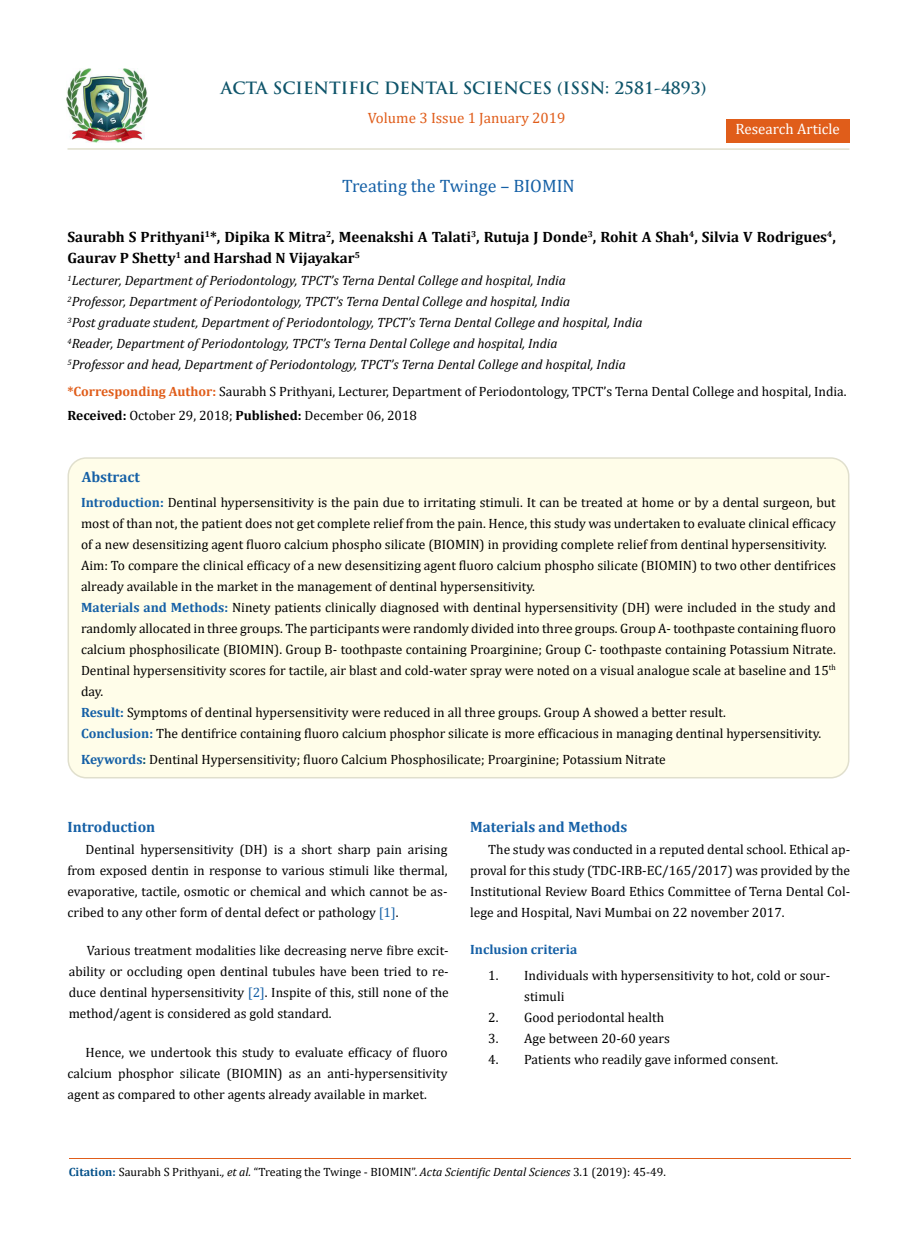
<style>
.page{position:relative;width:917px;height:1260px;background:#fff}
.page>*{position:absolute;margin:0;border:0;box-sizing:border-box;transform-origin:0 0}
.t1{font:18px "Cambria";color:#1560a6}
.t2{font:700 16.5px "Trajan Pro";color:#0e546a}
.t3{font:700 15px/21px "Cambria";color:#000}
.t4{font:700 15px "Cambria";color:#1560a6}
.t5{font:15px "Cambria";color:#e05d1a}
.t6{font:15px "Cambria";color:#fff}
.t7{font:13.5px/21px "Cambria";color:#000;text-align:justify}
.t8{font:italic 13.5px/21px "Cambria";color:#000}
.t9{font:700 13.5px "Cambria";color:#1560a6}
.t10{font:12px "Cambria";color:#000}
.s1{font-weight:700;color:#e05d1a}
.s2{font-weight:700}
.s3{font-weight:700;color:#1560a6}
.s4{font-weight:700;color:#0e546a}
.s5{color:#1560a6}
.s6{font-weight:700;color:#035089}
.s7{font-style:italic}
</style>
<div class="page">
<img style="left:67px;top:68px;width:80px;height:74px">
<div style="left:726px;top:119px;width:123px;height:23px;background:#e05d1a"></div>
<div style="left:68px;top:458px;width:780px;height:320px;background:#fffde9;border-radius:18px"></div>
<div style="left:67px;top:457px;width:782px;height:321px;border:2px solid #e0dfcd;border-radius:18px"></div>
<hr style="left:67px;top:148px;width:782px;height:2px;background:#e0dfcd">
<hr style="left:69px;top:1158px;width:782px;height:1px;background:#e05d1a">
<p class="t2" style="left:221px;top:77px;width:487px">ACTA SCIENTIFIC DENTAL SCIENCES (ISSN: 2581-4893)</p>
<p class="t5" style="left:368px;top:109px;width:199px">Volume 3 Issue 1 January 2019</p>
<p class="t6" style="left:735px;top:120px;width:106px">Research Article</p>
<h1 class="t1" style="left:342px;top:175px;width:234px">Treating the Twinge – BIOMIN</h1>
<p class="t3" style="left:67px;top:226px;width:769px">Saurabh S Prithyani<sup>1</sup>*, Dipika K Mitra<sup>2</sup>, Meenakshi A Talati<sup>3</sup>, Rutuja J Donde<sup>3</sup>, Rohit A Shah<sup>4</sup>, Silvia V Rodrigues<sup>4</sup>,<br>Gaurav P Shetty<sup>1</sup> and Harshad N Vijayakar<sup>5</sup></p>
<p class="t8" style="left:67px;top:270px;width:576px"><sup>1</sup>Lecturer, Department of Periodontology, TPCT’s Terna Dental College and hospital, India<br><sup>2</sup>Professor, Department of Periodontology, TPCT’s Terna Dental College and hospital, India<br><sup>3</sup>Post graduate student, Department of Periodontology, TPCT’s Terna Dental College and hospital, India <sup>4</sup>Reader, Department of Periodontology, TPCT’s Terna Dental College and hospital, India<br><sup>5</sup>Professor and head, Department of Periodontology, TPCT’s Terna Dental College and hospital, India</p>
<p class="t7" style="left:67px;top:380px;width:780px"><span class="s1">*Corresponding Author:</span> Saurabh S Prithyani, Lecturer, Department of Periodontology, TPCT’s Terna Dental College and hospital, India.</p>
<p class="t7" style="left:67px;top:405px;width:351px"><span class="s2">Received:</span> October 29, 2018; <span class="s2">Published:</span> December 06, 2018</p>
<p class="t4" style="left:82px;top:467px;width:60px">Abstract</p>
<p class="t7" style="left:81px;top:492px;width:756px;text-align:left"><span class="s3">Introduction:</span> Dentinal hypersensitivity is the pain due to irritating stimuli. It can be treated at home or by a dental surgeon, but most of than not, the patient does not get complete relief from the pain. Hence, this study was undertaken to evaluate clinical efficacy of a new desensitizing agent fluoro calcium phospho silicate (BIOMIN) in providing complete relief from dentinal hypersensitivity.<br>Aim: To compare the clinical efficacy of a new desensitizing agent fluoro calcium phospho silicate (BIOMIN) to two other dentifrices already available in the market in the management of dentinal hypersensitivity.<br><span class="s3">Materials and Methods:</span> Ninety patients clinically diagnosed with dentinal hypersensitivity (DH) were included in the study and randomly allocated in three groups. The participants were randomly divided into three groups. Group A- toothpaste containing fluoro calcium phosphosilicate (BIOMIN). Group B- toothpaste containing Proarginine; Group C- toothpaste containing Potassium Nitrate.<br>Dentinal hypersensitivity scores for tactile, air blast and cold-water spray were noted on a visual analogue scale at baseline and 15<sup>th </sup>day.<br><span class="s3">Result:</span> Symptoms of dentinal hypersensitivity were reduced in all three groups. Group A showed a better result.<br><span class="s3">Conclusion:</span> The dentifrice containing fluoro calcium phosphor silicate is more efficacious in managing dentinal hypersensitivity.</p>
<p class="t7" style="left:81px;top:748px;width:586px"><span class="s3">Keywords</span><span class="s4">:</span> Dentinal Hypersensitivity; fluoro Calcium Phosphosilicate; Proarginine; Potassium Nitrate</p>
<p class="t4" style="left:67px;top:816px;width:89px">Introduction</p>
<p class="t7" style="left:67px;top:839px;width:381px;text-indent:18px">Dentinal hypersensitivity (DH) is a short sharp pain arising from exposed dentin in response to various stimuli like thermal, evaporative, tactile, osmotic or chemical and which cannot be as&shy;cribed to any other form of dental defect or pathology <span class="s5">[1]</span>.</p>
<p class="t7" style="left:69px;top:940px;width:381px;text-indent:18px">Various treatment modalities like decreasing nerve fibre excit&shy;ability or occluding open dentinal tubules have been tried to re&shy;duce dentinal hypersensitivity <span class="s5">[2]</span>. Inspite of this, still none of the method/agent is considered as gold standard.</p>
<p class="t7" style="left:68px;top:1042px;width:381px;text-indent:18px">Hence, we undertook this study to evaluate efficacy of fluoro calcium phosphor silicate (BIOMIN) as an anti-hypersensitivity agent as compared to other agents already available in market.</p>
<p class="t4" style="left:470px;top:816px;width:159px">Materials and Methods</p>
<p class="t7" style="left:470px;top:839px;width:381px;text-indent:18px">The study was conducted in a reputed dental school. Ethical ap&shy;proval for this study (TDC-IRB-EC/165/2017) was provided by the Institutional Review Board Ethics Committee of Terna Dental Col&shy;lege and Hospital, Navi Mumbai on 22 november 2017.</p>
<p class="t9" style="left:470px;top:940px;width:109px">Inclusion criteria</p>
<p class="t7" style="left:524px;top:965px;width:307px;text-indent:-36px">1. Individuals with hypersensitivity to hot, cold or sour&shy;stimuli</p>
<p class="t7" style="left:488px;top:1007px;width:177px">2. Good periodontal health</p>
<p class="t7" style="left:488px;top:1028px;width:183px">3. Age between 20-60 years</p>
<p class="t7" style="left:488px;top:1049px;width:291px">4. Patients who readily gave informed consent.</p>
<p class="t10" style="left:69px;top:1165px;width:599px"><span class="s6">Citation:</span> Saurabh S Prithyani.<span class="s7">, et al.</span> “Treating the Twinge - BIOMIN”. <span class="s7">Acta Scientific Dental Sciences</span> 3.1 (2019): 45-49.</p>
</div>
